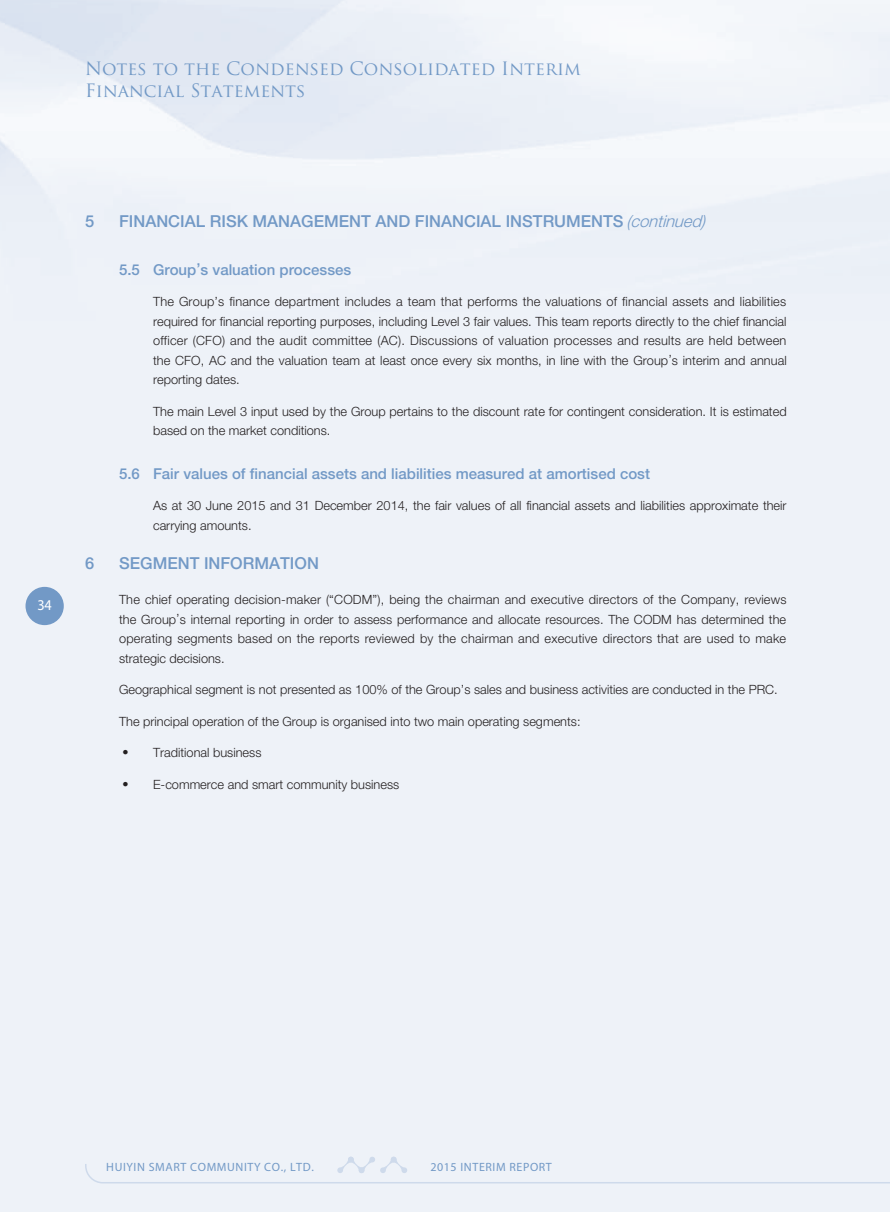
<style>
.page{position:relative;width:893px;height:1212px;background:#fff}
.page>*{position:absolute;margin:0;border:0;box-sizing:border-box;transform-origin:0 0}
.t1{font:18px/21.8px "Trajan Pro";color:#7299c6}
._3__標題{font:500 16.5px "Helvetica Neue LT Std";color:#7299c6}
._4__副標題{font:500 15px "Helvetica Neue LT Std";color:#7299c6}
.t2{font:15px "Myriad Pro";color:#fff;scale:.95 1}
._1__內文{font:300 12.75px/19.5px "Helvetica Neue LT Std";color:#231f20;text-align:justify}
._1__內文-2{font:300 12.75px "M Hei HK";color:#231f20}
.t3{font:12px "Myriad Pro";letter-spacing:.05em;color:#7299c6}
.s1{font-weight:300;font-style:italic}
</style>
<div class="page">
<div style="left:26px;top:587px;width:38px;height:38px;background:#7299c6;border-radius:50%"></div>
<svg style="left:84px;top:1156px;width:806px;height:28px;background:#ebf0f7"></svg>
<h1 class="t1" style="left:85px;top:58px;width:497px">Notes to the Condensed Consolidated Interim<br>Financial Statements</h1>
<p class="t2" style="left:38px;top:596px;width:17px">34</p>
<p class="_3__標題" style="left:85px;top:212px;width:11px">5</p>
<p class="_3__標題" style="left:119px;top:212px;width:588px">FINANCIAL RISK MANAGEMENT AND FINANCIAL INSTRUMENTS <span class="s1">(continued)</span></p>
<p class="_4__副標題" style="left:119px;top:261px;width:234px">5.5 Group’s valuation processes</p>
<p class="_1__內文" style="left:153px;top:292px;width:635px">The Group’s finance department includes a team that performs the valuations of financial assets and liabilities required for financial reporting purposes, including Level 3 fair values. This team reports directly to the chief financial officer (CFO) and the audit committee (AC). Discussions of valuation processes and results are held between the CFO, AC and the valuation team at least once every six months, in line with the Group’s interim and annual reporting dates.</p>
<p class="_1__內文" style="left:153px;top:401px;width:635px">The main Level 3 input used by the Group pertains to the discount rate for contingent consideration. It is estimated based on the market conditions.</p>
<p class="_4__副標題" style="left:119px;top:464px;width:532px">5.6 Fair values of financial assets and liabilities measured at amortised cost</p>
<p class="_1__內文" style="left:153px;top:496px;width:635px">As at 30 June 2015 and 31 December 2014, the fair values of all financial assets and liabilities approximate their carrying amounts.</p>
<p class="_3__標題" style="left:85px;top:553px;width:11px">6</p>
<p class="_3__標題" style="left:119px;top:553px;width:201px">SEGMENT INFORMATION</p>
<p class="_1__內文" style="left:119px;top:590px;width:669px">The chief operating decision-maker (“CODM”), being the chairman and executive directors of the Company, reviews the Group’s internal reporting in order to assess performance and allocate resources. The CODM has determined the operating segments based on the reports reviewed by the chairman and executive directors that are used to make strategic decisions.</p>
<p class="_1__內文" style="left:119px;top:680px;width:660px">Geographical segment is not presented as 100% of the Group’s sales and business activities are conducted in the PRC.</p>
<p class="_1__內文" style="left:119px;top:711px;width:463px">The principal operation of the Group is organised into two main operating segments:</p>
<p class="_1__內文-2" style="left:119px;top:746px;width:14px">‧</p>
<p class="_1__內文" style="left:153px;top:743px;width:110px">Traditional business</p>
<p class="_1__內文-2" style="left:119px;top:778px;width:14px">‧</p>
<p class="_1__內文" style="left:153px;top:774px;width:248px">E-commerce and smart community business</p>
<p class="t3" style="left:106px;top:1160px;width:209px">HUIYIN SMART COMMUNITY CO., LTD.</p>
<p class="t3" style="left:430px;top:1160px;width:123px">2015 INTERIM REPORT</p>
</div>
